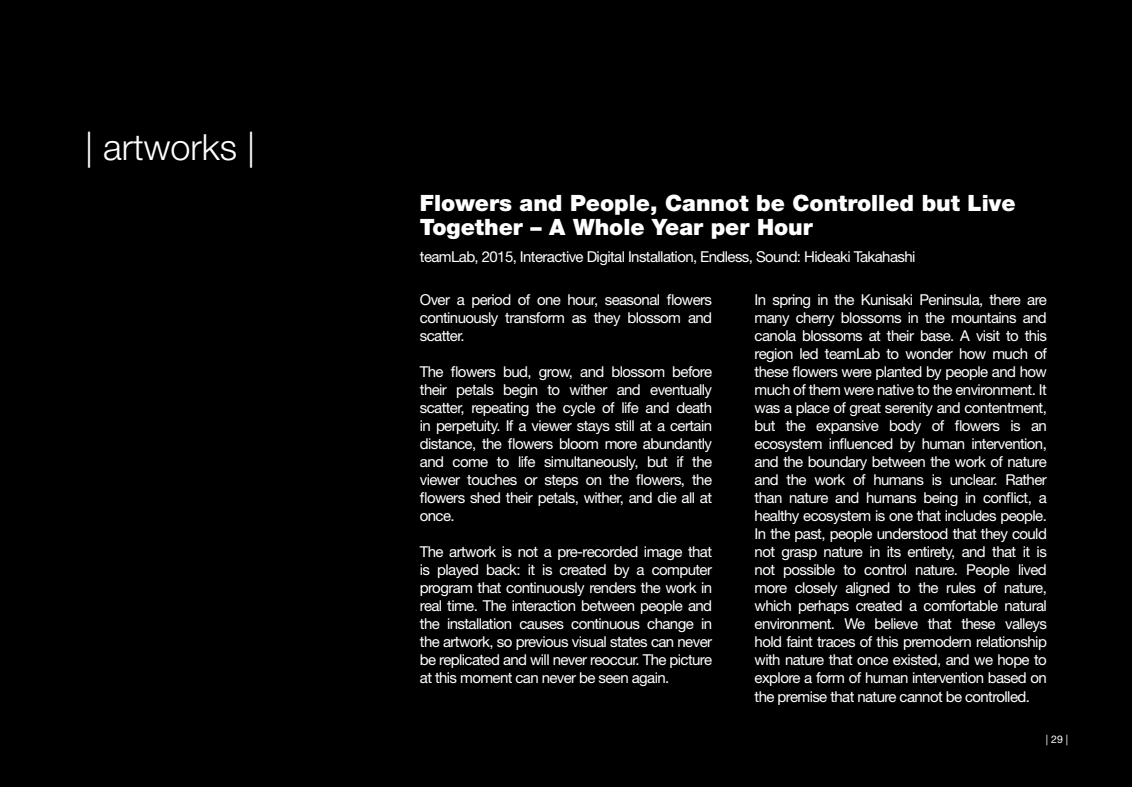
<style>
.page{position:relative;width:1132px;height:787px;background:#fff}
.page>*{position:absolute;margin:0;border:0;box-sizing:border-box;transform-origin:0 0}
.t1{font:300 36px "Helvetica Neue LT Std";color:#fff}
.t2{font:900 22.5px/24.8px "Helvetica Neue LT Std";color:#fff}
.t3{font:15px/18px "Helvetica Neue LT Std";letter-spacing:-.04em;color:#fff;text-align:justify}
.t4{font:10.5px "Helvetica Neue LT Std";color:#fff}
</style>
<div class="page">
<div style="left:0;top:0;width:1131px;height:787px;background:#000"></div>
<h1 class="t1" style="left:85px;top:125px;width:172px">| artworks |</h1>
<h2 class="t2" style="left:420px;top:190px;width:597px">Flowers and People, Cannot be Controlled but Live<br>Together – A Whole Year per Hour</h2>
<p class="t3" style="left:420px;top:248px;width:497px">teamLab, 2015, Interactive Digital Installation, Endless, Sound: Hideaki Takahashi</p>
<p class="t3" style="left:420px;top:291px;width:293px">Over a period of one hour, seasonal flowers continuously transform as they blossom and scatter.</p>
<p class="t3" style="left:420px;top:363px;width:294px">The flowers bud, grow, and blossom before their petals begin to wither and eventually scatter, repeating the cycle of life and death in perpetuity. If a viewer stays still at a certain distance, the flowers bloom more abundantly and come to life simultaneously, but if the viewer touches or steps on the flowers, the flowers shed their petals, wither, and die all at once.</p>
<p class="t3" style="left:420px;top:543px;width:294px">The artwork is not a pre-recorded image that is played back: it is created by a computer program that continuously renders the work in real time. The interaction between people and the installation causes continuous change in the artwork, so previous visual states can never be replicated and will never reoccur. The picture at this moment can never be seen again.</p>
<p class="t3" style="left:754px;top:291px;width:294px">In spring in the Kunisaki Peninsula, there are many cherry blossoms in the mountains and canola blossoms at their base. A visit to this region led teamLab to wonder how much of these flowers were planted by people and how much of them were native to the environment. It was a place of great serenity and contentment, but the expansive body of flowers is an ecosystem influenced by human intervention, and the boundary between the work of nature and the work of humans is unclear. Rather than nature and humans being in conflict, a healthy ecosystem is one that includes people.<br>In the past, people understood that they could not grasp nature in its entirety, and that it is not possible to control nature. People lived more closely aligned to the rules of nature, which perhaps created a comfortable natural environment. We believe that these valleys hold faint traces of this premodern relationship with nature that once existed, and we hope to explore a form of human intervention based on the premise that nature cannot be controlled.</p>
<p class="t4" style="left:1045px;top:733px;width:24px">| 29 |</p>
</div>
